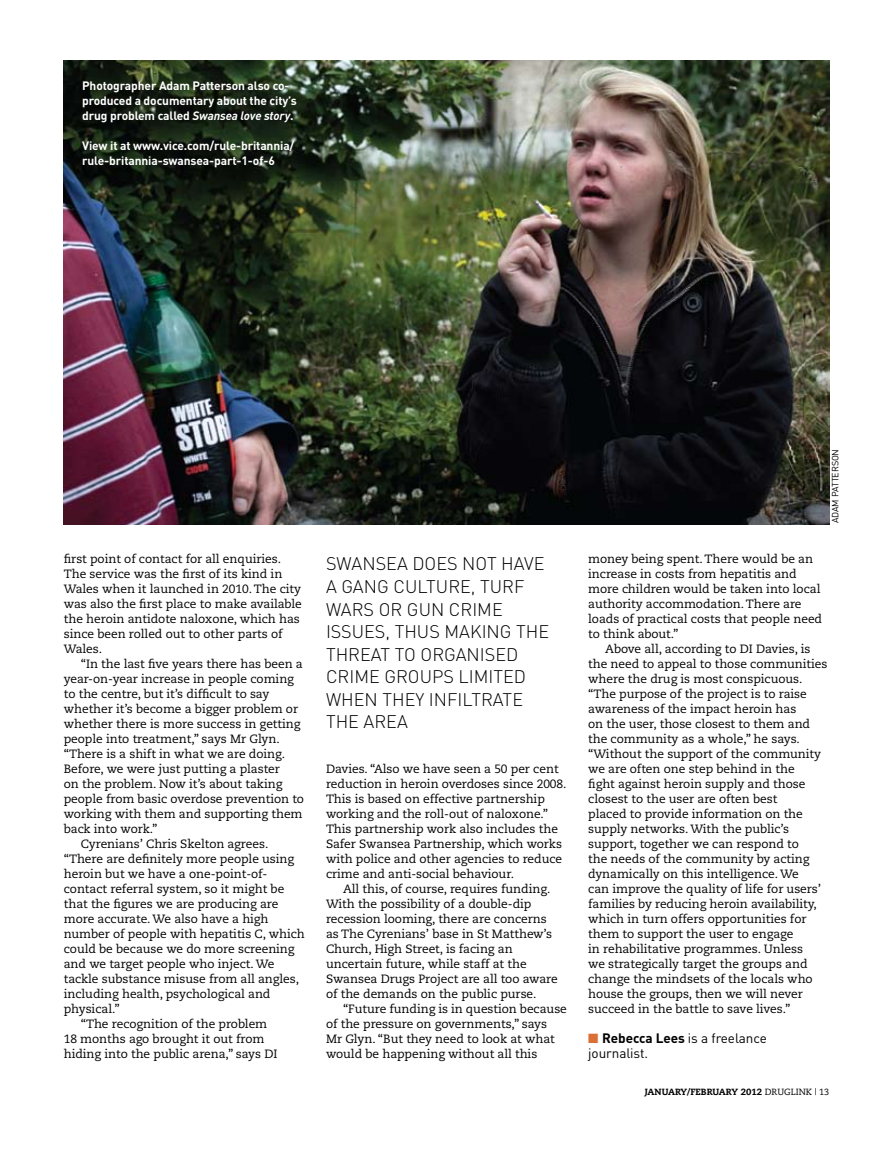
<style>
.page{position:relative;width:893px;height:1149px;background:#fff}
.page>*{position:absolute;margin:0;border:0;box-sizing:border-box;transform-origin:0 0}
.t1{font:300 18px/22.5px "DIN";color:#000}
.t2{font:13.5px/15px "DIN";letter-spacing:-.005em;color:#000}
.t3{font:12px/15px "Caecilia";letter-spacing:-.005em;color:#000}
.t4{font:700 12px/15px "DIN";letter-spacing:-.01em;color:#fff}
.t5{font:800 9px "Caecilia";color:#000}
.t6{font:9px "DIN";letter-spacing:-.01em;color:#000}
.s1{font-style:italic}
.s2{color:#db7037}
.s3{font-weight:700}
.s4{font-weight:400}
</style>
<div class="page">
<img style="left:64px;top:60px;width:765px;height:464px">
<p class="t4" style="left:82px;top:78px;width:216px">Photographer Adam Patterson also co&shy;produced a documentary about the city’s drug problem called <span class="s1">Swansea love story</span>.</p>
<p class="t4" style="left:82px;top:138px;width:214px">View it at www.vice.com/rule-britannia/ rule-britannia-swansea-part-1-of-6</p>
<p class="t3" style="left:64px;top:551px;width:240px">first point of contact for all enquiries.<br>The service was the first of its kind in Wales when it launched in 2010. The city was also the first place to make available the heroin antidote naloxone, which has since been rolled out to other parts of Wales.</p>
<p class="t3" style="left:81px;top:656px;width:223px">“In the last five years there has been a</p>
<p class="t3" style="left:64px;top:671px;width:232px">year-on-year increase in people coming</p>
<p class="t3" style="left:64px;top:686px;width:207px">to the centre, but it’s difficult to say</p>
<p class="t3" style="left:64px;top:701px;width:236px">whether it’s become a bigger problem or</p>
<p class="t3" style="left:64px;top:716px;width:238px">whether there is more success in getting</p>
<p class="t3" style="left:64px;top:731px;width:217px">people into treatment,” says Mr Glyn.</p>
<p class="t3" style="left:64px;top:746px;width:223px">“There is a shift in what we are doing.</p>
<p class="t3" style="left:64px;top:761px;width:218px">Before, we were just putting a plaster</p>
<p class="t3" style="left:64px;top:776px;width:220px">on the problem. Now it’s about taking</p>
<p class="t3" style="left:64px;top:791px;width:242px">people from basic overdose prevention to</p>
<p class="t3" style="left:64px;top:806px;width:240px">working with them and supporting them</p>
<p class="t3" style="left:64px;top:821px;width:95px">back into work.”</p>
<p class="t3" style="left:81px;top:836px;width:189px">Cyrenians’ Chris Skelton agrees.</p>
<p class="t3" style="left:64px;top:851px;width:232px">“There are definitely more people using</p>
<p class="t3" style="left:64px;top:866px;width:205px">heroin but we have a one-point-of-</p>
<p class="t3" style="left:64px;top:881px;width:222px">contact referral system, so it might be</p>
<p class="t3" style="left:64px;top:896px;width:216px">that the figures we are producing are</p>
<p class="t3" style="left:64px;top:911px;width:206px">more accurate. We also have a high</p>
<p class="t3" style="left:64px;top:926px;width:242px">number of people with hepatitis C, which</p>
<p class="t3" style="left:64px;top:941px;width:232px">could be because we do more screening</p>
<p class="t3" style="left:64px;top:956px;width:212px">and we target people who inject. We</p>
<p class="t3" style="left:64px;top:971px;width:237px">tackle substance misuse from all angles,</p>
<p class="t3" style="left:64px;top:986px;width:208px">including health, psychological and</p>
<p class="t3" style="left:64px;top:1001px;width:57px">physical.”</p>
<p class="t3" style="left:81px;top:1016px;width:188px">“The recognition of the problem</p>
<p class="t3" style="left:64px;top:1031px;width:202px">18 months ago brought it out from</p>
<p class="t3" style="left:64px;top:1046px;width:214px">hiding into the public arena,” says DI</p>
<h1 class="t1" style="left:326px;top:552px;width:225px">SWANSEA DOES NOT HAVE<br>A GANG CULTURE, TURF<br>WARS OR GUN CRIME<br>ISSUES, THUS MAKING THE<br>THREAT TO ORGANISED<br>CRIME GROUPS LIMITED<br>WHEN THEY INFILTRATE<br>THE AREA</h1>
<p class="t3" style="left:326px;top:761px;width:242px">Davies. “Also we have seen a 50 per cent reduction in heroin overdoses since 2008.<br>This is based on effective partnership working and the roll-out of naloxone.” This partnership work also includes the Safer Swansea Partnership, which works with police and other agencies to reduce crime and anti-social behaviour.</p>
<p class="t3" style="left:326px;top:881px;width:233px;text-indent:17px">All this, of course, requires funding.<br>With the possibility of a double-dip recession looming, there are concerns as The Cyrenians’ base in St Matthew’s Church, High Street, is facing an uncertain future, while staff at the Swansea Drugs Project are all too aware of the demands on the public purse.</p>
<p class="t3" style="left:326px;top:1001px;width:242px;text-indent:17px">“Future funding is in question because of the pressure on governments,” says<br>Mr Glyn. “But they need to look at what would be happening without all this</p>
<p class="t6" style="left:830px;top:523px;width:74px;rotate:-90deg">Adam Patterson</p>
<p class="t3" style="left:588px;top:551px;width:235px">money being spent. There would be an increase in costs from hepatitis and more children would be taken into local authority accommodation. There are loads of practical costs that people need to think about.”</p>
<p class="t3" style="left:588px;top:641px;width:241px;text-indent:17px">Above all, according to DI Davies, is the need to appeal to those communities where the drug is most conspicuous. “The purpose of the project is to raise awareness of the impact heroin has<br>on the user, those closest to them and the community as a whole,” he says. “Without the support of the community we are often one step behind in the<br>fight against heroin supply and those closest to the user are often best<br>placed to provide information on the supply networks. With the public’s support, together we can respond to<br>the needs of the community by acting dynamically on this intelligence. We<br>can improve the quality of life for users’ families by reducing heroin availability, which in turn offers opportunities for them to support the user to engage<br>in rehabilitative programmes. Unless<br>we strategically target the groups and change the mindsets of the locals who house the groups, then we will never succeed in the battle to save lives.”</p>
<p class="t2" style="left:588px;top:1030px;width:180px"><span class="s2">■</span> <span class="s3">Rebecca Lees</span> is a freelance journalist.</p>
<p class="t5" style="left:645px;top:1085px;width:186px">JANUARY/FEBRUARY 2012 <span class="s4">Druglink | 13</span></p>
</div>
